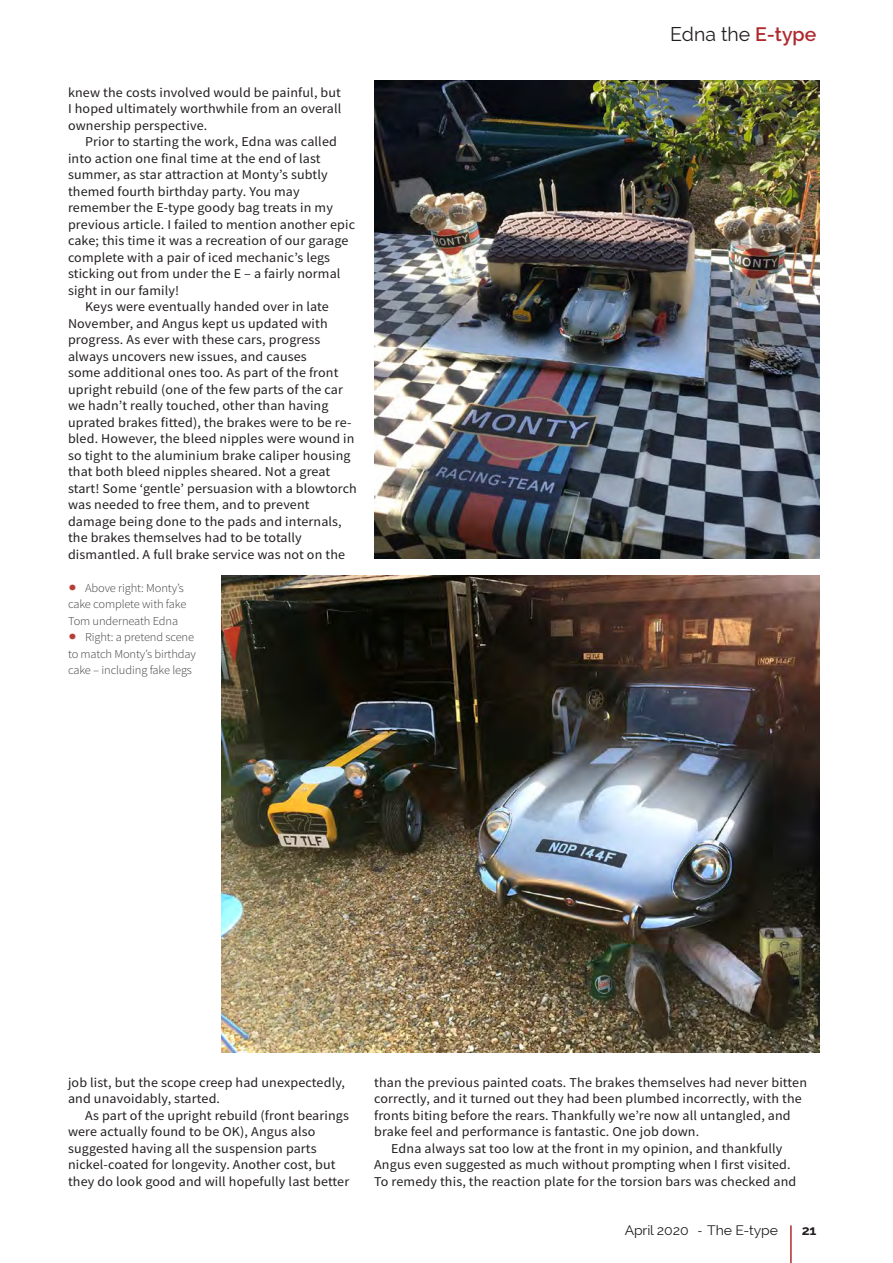
<style>
.page{position:relative;width:893px;height:1263px;background:#fff}
.page>*{position:absolute;margin:0;border:0;box-sizing:border-box;transform-origin:0 0}
.t1{font:19.5px "Raleway";color:#231f20}
.t2{font:13.5px/16.5px "Source Sans Pro";letter-spacing:.01em;color:#231f20;scale:1.04 1}
.t3{font:13.5px "Raleway";letter-spacing:-.01em;color:#231f20;scale:1.04 1}
.t4{font:700 13.5px "Raleway";color:#231f20;scale:1.04 1}
.t5{font:300 12px/16.5px "Source Sans Pro";letter-spacing:-.01em;color:#3e3e3f;scale:1.04 1}
.s1{font-family:"Helvetica Neue";font-weight:400;font-size:13.5px;color:#b73f38}
.s2{font-weight:600;color:#b1292f}
.s3{font-family:"Source Sans Pro"}
</style>
<div class="page">
<hr style="left:790px;top:1225px;width:2px;height:38px;background:#b1292f">
<img style="left:374px;top:80px;width:446px;height:479px">
<img style="left:221px;top:575px;width:599px;height:477px">
<p class="t2" style="left:68px;top:84px;width:264px;text-align:justify">knew the costs involved would be painful, but I hoped ultimately worthwhile from an overall ownership perspective.</p>
<p class="t2" style="left:85px;top:133px;width:244px">Prior to starting the work, Edna was called</p>
<p class="t2" style="left:68px;top:150px;width:244px">into action one final time at the end of last</p>
<p class="t2" style="left:68px;top:166px;width:251px">summer, as star attraction at Monty’s subtly</p>
<p class="t2" style="left:68px;top:183px;width:224px">themed fourth birthday party. You may</p>
<p class="t2" style="left:68px;top:199px;width:256px">remember the E-type goody bag treats in my</p>
<p class="t2" style="left:68px;top:216px;width:278px">previous article. I failed to mention another epic</p>
<p class="t2" style="left:68px;top:232px;width:271px">cake; this time it was a recreation of our garage</p>
<p class="t2" style="left:68px;top:249px;width:254px">complete with a pair of iced mechanic’s legs</p>
<p class="t2" style="left:68px;top:265px;width:264px">sticking out from under the E – a fairly normal</p>
<p class="t2" style="left:68px;top:282px;width:109px">sight in our family!</p>
<p class="t2" style="left:85px;top:298px;width:236px">Keys were eventually handed over in late</p>
<p class="t2" style="left:68px;top:315px;width:251px">November, and Angus kept us updated with</p>
<p class="t2" style="left:68px;top:331px;width:244px">progress. As ever with these cars, progress</p>
<p class="t2" style="left:68px;top:348px;width:231px">always uncovers new issues, and causes</p>
<p class="t2" style="left:68px;top:364px;width:262px">some additional ones too. As part of the front</p>
<p class="t2" style="left:68px;top:381px;width:266px">upright rebuild (one of the few parts of the car</p>
<p class="t2" style="left:68px;top:397px;width:252px">we hadn’t really touched, other than having</p>
<p class="t2" style="left:68px;top:414px;width:274px">uprated brakes fitted), the brakes were to be re-</p>
<p class="t2" style="left:68px;top:430px;width:277px">bled. However, the bleed nipples were wound in</p>
<p class="t2" style="left:68px;top:447px;width:273px">so tight to the aluminium brake caliper housing</p>
<p class="t2" style="left:68px;top:463px;width:254px">that both bleed nipples sheared. Not a great</p>
<p class="t2" style="left:68px;top:480px;width:279px">start! Some ‘gentle’ persuasion with a blowtorch</p>
<p class="t2" style="left:68px;top:496px;width:234px">was needed to free them, and to prevent</p>
<p class="t2" style="left:68px;top:513px;width:265px">damage being done to the pads and internals,</p>
<p class="t2" style="left:68px;top:529px;width:226px">the brakes themselves had to be totally</p>
<p class="t2" style="left:68px;top:546px;width:268px">dismantled. A full brake service was not on the</p>
<p class="t5" style="left:68px;top:580px;width:115px"><span class="s1">●</span> Above right: Monty’s cake complete with fake<br>Tom underneath Edna</p>
<p class="t5" style="left:68px;top:629px;width:125px"><span class="s1">●</span> Right: a pretend scene to match Monty’s birthday cake – including fake legs</p>
<h1 class="t1" style="left:670px;top:23px;width:148px">Edna the <span class="s2">E-type</span></h1>
<p class="t2" style="left:68px;top:1074px;width:268px">job list, but the scope creep had unexpectedly, and unavoidably, started.</p>
<p class="t2" style="left:68px;top:1107px;width:272px;text-indent:17px">As part of the upright rebuild (front bearings were actually found to be OK), Angus also suggested having all the suspension parts nickel-coated for longevity. Another cost, but they do look good and will hopefully last better</p>
<p class="t2" style="left:374px;top:1074px;width:418px">than the previous painted coats. The brakes themselves had never bitten</p>
<p class="t2" style="left:374px;top:1090px;width:413px">correctly, and it turned out they had been plumbed incorrectly, with the</p>
<p class="t2" style="left:374px;top:1107px;width:402px">fronts biting before the rears. Thankfully we’re now all untangled, and</p>
<p class="t2" style="left:374px;top:1123px;width:314px">brake feel and performance is fantastic. One job down.</p>
<p class="t2" style="left:391px;top:1140px;width:378px">Edna always sat too low at the front in my opinion, and thankfully</p>
<p class="t2" style="left:374px;top:1156px;width:402px">Angus even suggested as much without prompting when I first visited.</p>
<p class="t2" style="left:374px;top:1173px;width:407px">To remedy this, the reaction plate for the torsion bars was checked and</p>
<p class="t3" style="left:625px;top:1223px;width:149px">April 2020 <span class="s3">-</span> The E-type</p>
<p class="t4" style="left:802px;top:1223px;width:16px">21</p>
</div>
